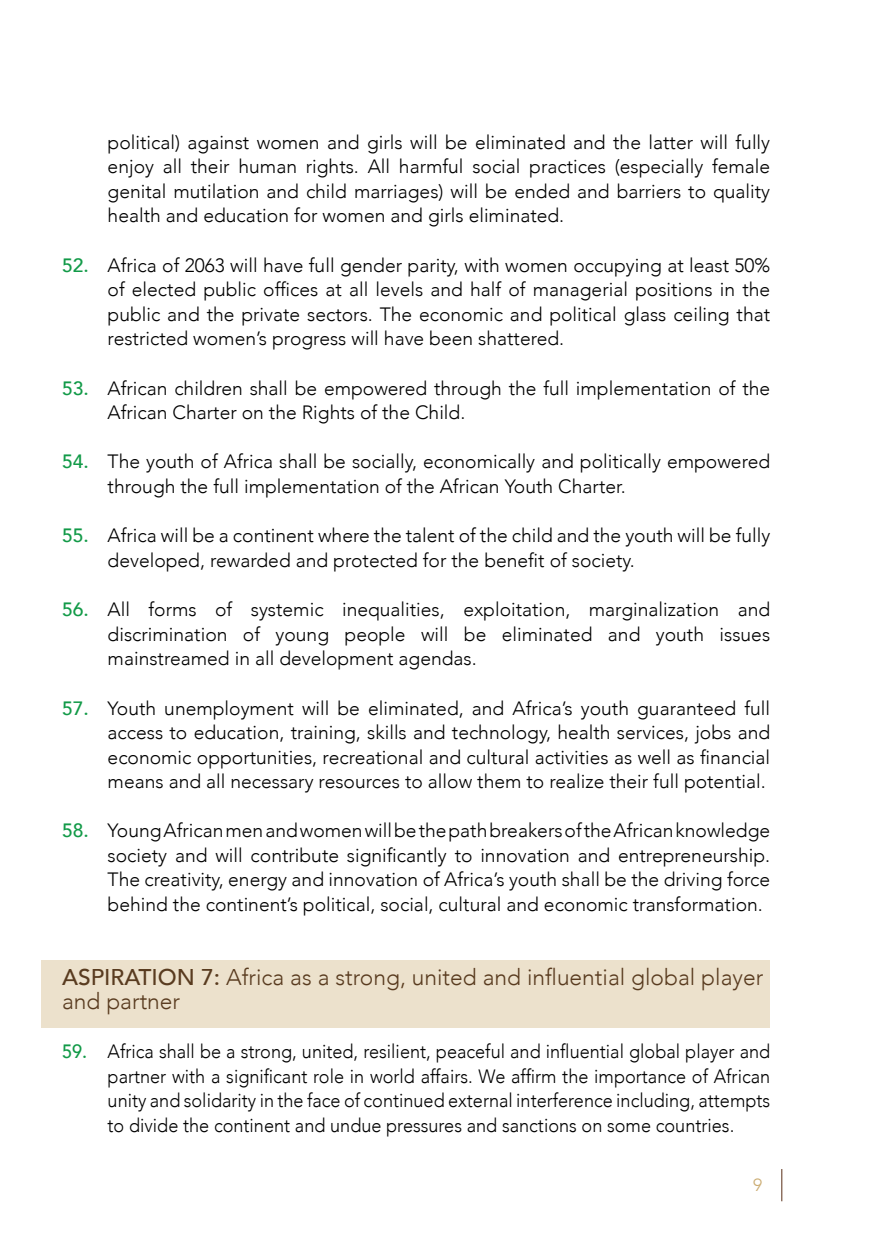
<style>
.page{position:relative;width:874px;height:1241px;background:#fff}
.page>*{position:absolute;margin:0;border:0;box-sizing:border-box;transform-origin:0 0}
.t1{font:300 22.75px/24.5px "Avenir";color:#593b1f}
.t2{font:300 19.25px/24.5px "Avenir";color:#000;text-align:justify}
.t3{font:300 19.25px/24.5px "Avenir";color:#000;text-align:justify;scale:.94 1}
.t4{font:300 17.5px "Avenir";color:#cbac72}
.s1{font-weight:500;color:#129a48}
.s2{font-weight:500}
</style>
<div class="page">
<hr style="left:781px;top:1168px;width:1px;height:32px;background:#582e16">
<div style="left:41px;top:959px;width:728px;height:68px;background:#ece1cc"></div>
<p class="t2" style="left:108px;top:130px;width:663px">political) against women and girls will be eliminated and the latter will fully enjoy all their human rights. All harmful social practices (especially female genital mutilation and child marriages) will be ended and barriers to quality health and education for women and girls eliminated.</p>
<p class="t2" style="left:108px;top:253px;width:663px;text-indent:-46px"><span class="s1">52.</span> Africa of 2063 will have full gender parity, with women occupying at least 50% of elected public offices at all levels and half of managerial positions in the public and the private sectors. The economic and political glass ceiling that restricted women’s progress will have been shattered.</p>
<p class="t2" style="left:108px;top:375px;width:663px;text-indent:-46px"><span class="s1">53.</span> African children shall be empowered through the full implementation of the<br>African Charter on the Rights of the Child.</p>
<p class="t2" style="left:108px;top:449px;width:663px;text-indent:-46px"><span class="s1">54.</span> The youth of Africa shall be socially, economically and politically empowered through the full implementation of the African Youth Charter.</p>
<p class="t2" style="left:108px;top:523px;width:663px;text-indent:-46px"><span class="s1">55.</span> Africa will be a continent where the talent of the child and the youth will be fully developed, rewarded and protected for the benefit of society.</p>
<p class="t2" style="left:108px;top:597px;width:663px;text-indent:-46px"><span class="s1">56.</span> All forms of systemic inequalities, exploitation, marginalization and discrimination of young people will be eliminated and youth issues mainstreamed in all development agendas.</p>
<p class="t2" style="left:108px;top:695px;width:663px;text-indent:-46px"><span class="s1">57.</span> Youth unemployment will be eliminated, and Africa’s youth guaranteed full access to education, training, skills and technology, health services, jobs and economic opportunities, recreational and cultural activities as well as financial means and all necessary resources to allow them to realize their full potential.</p>
<p class="t2" style="left:108px;top:818px;width:663px;text-indent:-46px"><span class="s1">58.</span> Young African men and women will be the path breakers of the African knowledge society and will contribute significantly to innovation and entrepreneurship.<br>The creativity, energy and innovation of Africa’s youth shall be the driving force behind the continent’s political, social, cultural and economic transformation.</p>
<p class="t1" style="left:62px;top:964px;width:702px"><span class="s2">ASPIRATION 7:</span> Africa as a strong, united and influential global player and partner</p>
<p class="t3" style="left:108px;top:1039px;width:706px;text-indent:-46px"><span class="s1">59.</span> Africa shall be a strong, united, resilient, peaceful and influential global player and partner with a significant role in world affairs. We affirm the importance of African unity and solidarity in the face of continued external interference including, attempts to divide the continent and undue pressures and sanctions on some countries.</p>
<p class="t4" style="left:753px;top:1174px;width:11px">9</p>
</div>
